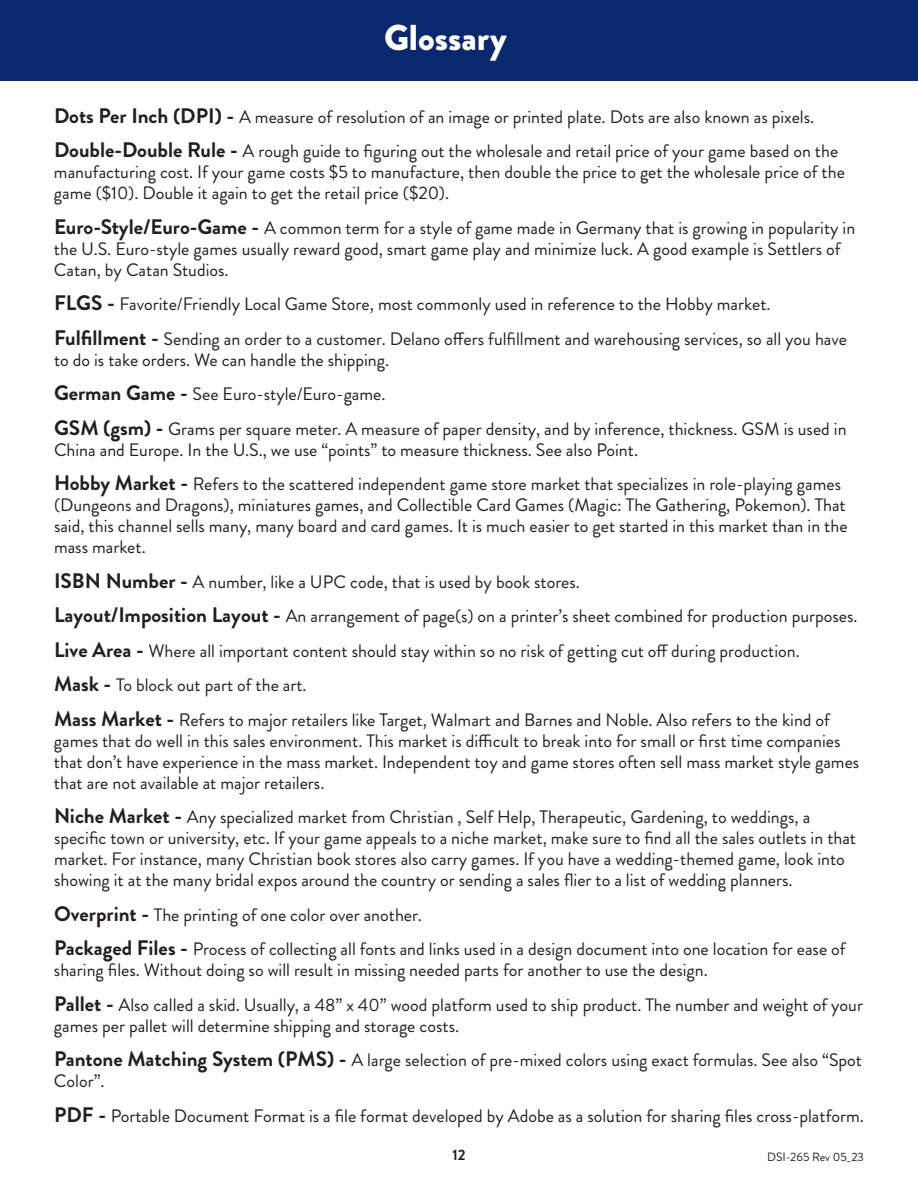
<style>
.page{position:relative;width:918px;height:1188px;background:#fff}
.page>*{position:absolute;margin:0;border:0;box-sizing:border-box;transform-origin:0 0}
.t1{font:900 36px "Brandon Grotesque";color:#fff}
.t2{font:18px/34.5px "Brandon Grotesque";color:#231f20}
.t3{font:700 15px "Brandon Grotesque";color:#231f20}
.t4{font:12px "Brandon Grotesque";color:#231f20}
.s1{font-weight:700;font-size:21px}
</style>
<div class="page">
<div style="left:0;top:0;width:918px;height:81px;background:#09286d"></div>
<h1 class="t1" style="left:384px;top:12px;width:124px">Glossary</h1>
<p class="t2" style="left:54px;top:100px;width:786px"><span class="s1">Dots Per Inch (DPI) -</span> A measure of resolution of an image or printed plate. Dots are also known as pixels.<br><span class="s1">Double-Double Rule -</span> A rough guide to figuring out the wholesale and retail price of your game based on the</p>
<p class="t2" style="left:54px;top:162px;width:792px;line-height:21px">manufacturing cost. If your game costs $5 to manufacture, then double the price to get the wholesale price of the game ($10). Double it again to get the retail price ($20).</p>
<p class="t2" style="left:54px;top:217px;width:803px;line-height:21px"><span class="s1">Euro-Style/Euro-Game -</span> A common term for a style of game made in Germany that is growing in popularity in the U.S. Euro-style games usually reward good, smart game play and minimize luck. A good example is Settlers of<br>Catan, by Catan Studios.</p>
<p class="t2" style="left:54px;top:287px;width:795px"><span class="s1">FLGS -</span> Favorite/Friendly Local Game Store, most commonly used in reference to the Hobby market.<br><span class="s1">Fulfillment -</span> Sending an order to a customer. Delano offers fulfillment and warehousing services, so all you have</p>
<p class="t2" style="left:54px;top:343px;width:794px">to do is take orders. We can handle the shipping.<br><span class="s1">German Game -</span> See Euro-style/Euro-game.<br><span class="s1">GSM (gsm) -</span> Grams per square meter. A measure of paper density, and by inference, thickness. GSM is used in</p>
<p class="t2" style="left:54px;top:433px;width:789px">China and Europe. In the U.S., we use “points” to measure thickness. See also Point.<br><span class="s1">Hobby Market -</span> Refers to the scattered independent game store market that specializes in role-playing games</p>
<p class="t2" style="left:54px;top:495px;width:795px;line-height:21px;text-align:justify">(Dungeons and Dragons), miniatures games, and Collectible Card Games (Magic: The Gathering, Pokemon). That said, this channel sells many, many board and card games. It is much easier to get started in this market than in the mass market.</p>
<p class="t2" style="left:54px;top:565px;width:805px"><span class="s1">ISBN Number -</span> A number, like a UPC code, that is used by book stores.<br><span class="s1">Layout/Imposition Layout -</span> An arrangement of page(s) on a printer’s sheet combined for production purposes.<br><span class="s1">Live Area -</span> Where all important content should stay within so no risk of getting cut off during production.<br><span class="s1">Mask -</span> To block out part of the art.<br><span class="s1">Mass Market -</span> Refers to major retailers like Target, Walmart and Barnes and Noble. Also refers to the kind of</p>
<p class="t2" style="left:54px;top:730px;width:807px;line-height:21px">games that do well in this sales environment. This market is difficult to break into for small or first time companies that don’t have experience in the mass market. Independent toy and game stores often sell mass market style games that are not available at major retailers.</p>
<p class="t2" style="left:54px;top:807px;width:804px;line-height:21px"><span class="s1">Niche Market -</span> Any specialized market from Christian , Self Help, Therapeutic, Gardening, to weddings, a specific town or university, etc. If your game appeals to a niche market, make sure to find all the sales outlets in that market. For instance, many Christian book stores also carry games. If you have a wedding-themed game, look into showing it at the many bridal expos around the country or sending a sales flier to a list of wedding planners.</p>
<p class="t2" style="left:54px;top:898px;width:793px"><span class="s1">Overprint -</span> The printing of one color over another.<br><span class="s1">Packaged Files -</span> Process of collecting all fonts and links used in a design document into one location for ease of</p>
<p class="t2" style="left:54px;top:953px;width:811px">sharing files. Without doing so will result in missing needed parts for another to use the design.<br><span class="s1">Pallet -</span> Also called a skid. Usually, a 48” x 40” wood platform used to ship product. The number and weight of your</p>
<p class="t2" style="left:54px;top:1009px;width:810px">games per pallet will determine shipping and storage costs.<br><span class="s1">Pantone Matching System (PMS) -</span> A large selection of pre-mixed colors using exact formulas. See also “Spot</p>
<p class="t2" style="left:54px;top:1064px;width:811px">Color”.<br><span class="s1">PDF -</span> Portable Document Format is a file format developed by Adobe as a solution for sharing files cross-platform.</p>
<p class="t3" style="left:452px;top:1144px;width:15px">12</p>
<p class="t4" style="left:767px;top:1149px;width:98px">DSI-265 Rev 05_23</p>
</div>
